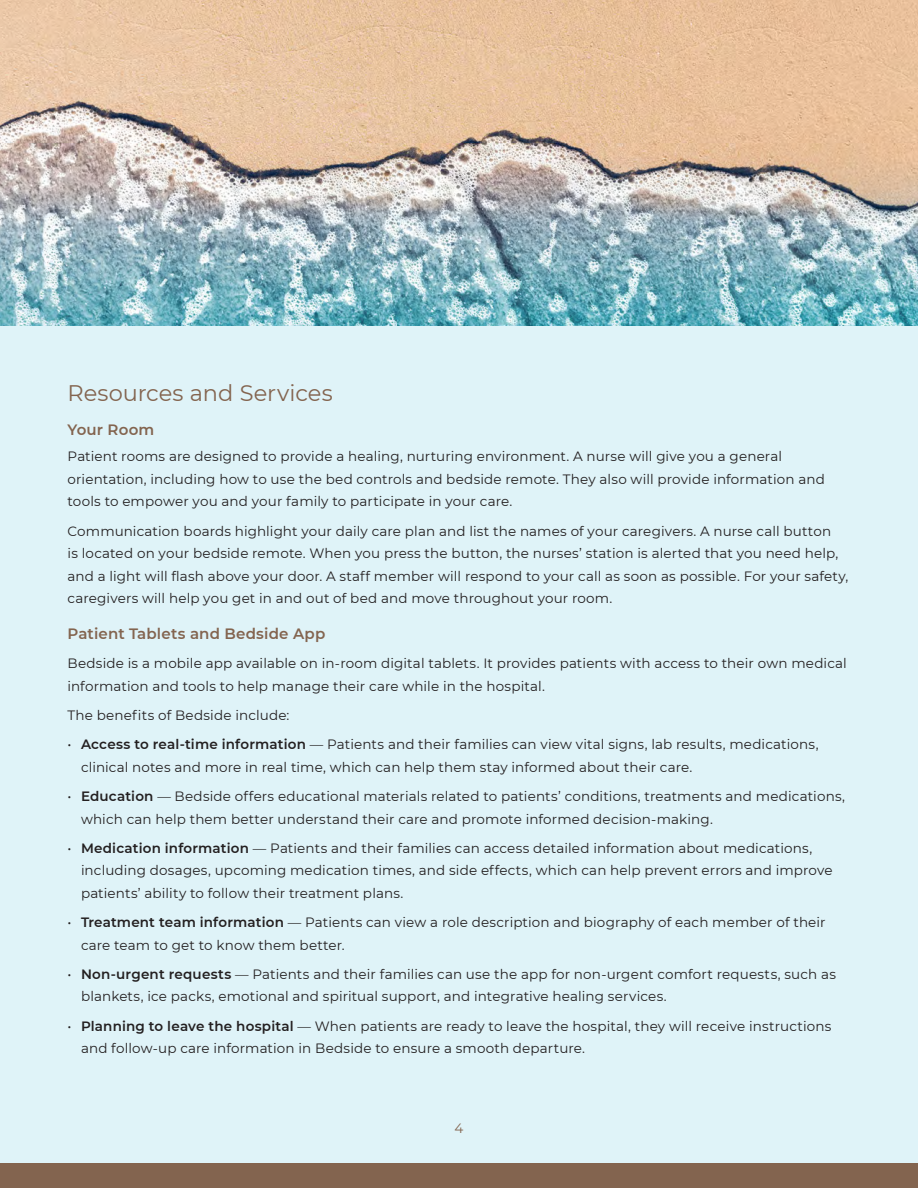
<style>
.page{position:relative;width:918px;height:1188px;background:#dff3f8}
.page>*{position:absolute;margin:0;border:0;box-sizing:border-box;transform-origin:0 0}
.Section_header_NEW{font:22.5px "Montserrat";color:#83644f}
.Text{font:600 15px "Montserrat";letter-spacing:.01em;color:#83644f}
.Sub_Subhead_2024{font:600 15px "Montserrat";letter-spacing:.01em;color:#83644f}
.Bullets_2024{font:13.5px/22.5px "Montserrat";letter-spacing:.01em;color:#231f20}
.Text-2{font:13.5px/22.5px "Montserrat";letter-spacing:.01em;color:#231f20}
.t1{font:13.5px "Montserrat";color:#83644f}
.s1{font-weight:600}
</style>
<div class="page">
<img style="left:0;top:0;width:918px;height:326px">
<div style="left:0;top:1163px;width:918px;height:25px;background:#83644f"></div>
<p class="Section_header_NEW" style="left:68px;top:378px;width:267px">Resources and Services</p>
<p class="Sub_Subhead_2024" style="left:68px;top:419px;width:88px">Your Room</p>
<p class="Text-2" style="left:68px;top:445px;width:759px">Patient rooms are designed to provide a healing, nurturing environment. A nurse will give you a general orientation, including how to use the bed controls and bedside remote. They also will provide information and tools to empower you and your family to participate in your care.</p>
<p class="Text-2" style="left:68px;top:519px;width:782px">Communication boards highlight your daily care plan and list the names of your caregivers. A nurse call button<br>is located on your bedside remote. When you press the button, the nurses’ station is alerted that you need help, and a light will flash above your door. A staff member will respond to your call as soon as possible. For your safety, caregivers will help you get in and out of bed and move throughout your room.</p>
<p class="Text" style="left:68px;top:623px;width:259px">Patient Tablets and Bedside App</p>
<p class="Text-2" style="left:68px;top:652px;width:781px">Bedside is a mobile app available on in-room digital tablets. It provides patients with access to their own medical information and tools to help manage their care while in the hospital.</p>
<p class="Text-2" style="left:68px;top:704px;width:224px">The benefits of Bedside include:</p>
<p class="Bullets_2024" style="left:81px;top:733px;width:739px;text-indent:-14px">• <span class="s1">Access to real-time information</span> — Patients and their families can view vital signs, lab results, medications, clinical notes and more in real time, which can help them stay informed about their care.</p>
<p class="Bullets_2024" style="left:81px;top:785px;width:766px;text-indent:-14px">• <span class="s1">Education</span> — Bedside offers educational materials related to patients’ conditions, treatments and medications, which can help them better understand their care and promote informed decision-making.</p>
<p class="Bullets_2024" style="left:81px;top:836px;width:753px;text-indent:-14px">• <span class="s1">Medication information</span> — Patients and their families can access detailed information about medications, including dosages, upcoming medication times, and side effects, which can help prevent errors and improve patients’ ability to follow their treatment plans.</p>
<p class="Bullets_2024" style="left:81px;top:911px;width:746px;text-indent:-14px">• <span class="s1">Treatment team information</span> — Patients can view a role description and biography of each member of their care team to get to know them better.</p>
<p class="Bullets_2024" style="left:81px;top:962px;width:756px;text-indent:-14px">• <span class="s1">Non-urgent requests</span> — Patients and their families can use the app for non-urgent comfort requests, such as blankets, ice packs, emotional and spiritual support, and integrative healing services.</p>
<p class="Bullets_2024" style="left:81px;top:1014px;width:752px;text-indent:-14px">• <span class="s1">Planning to leave the hospital</span> — When patients are ready to leave the hospital, they will receive instructions and follow-up care information in Bedside to ensure a smooth departure.</p>
<p class="t1" style="left:455px;top:1119px;width:10px">4</p>
</div>
